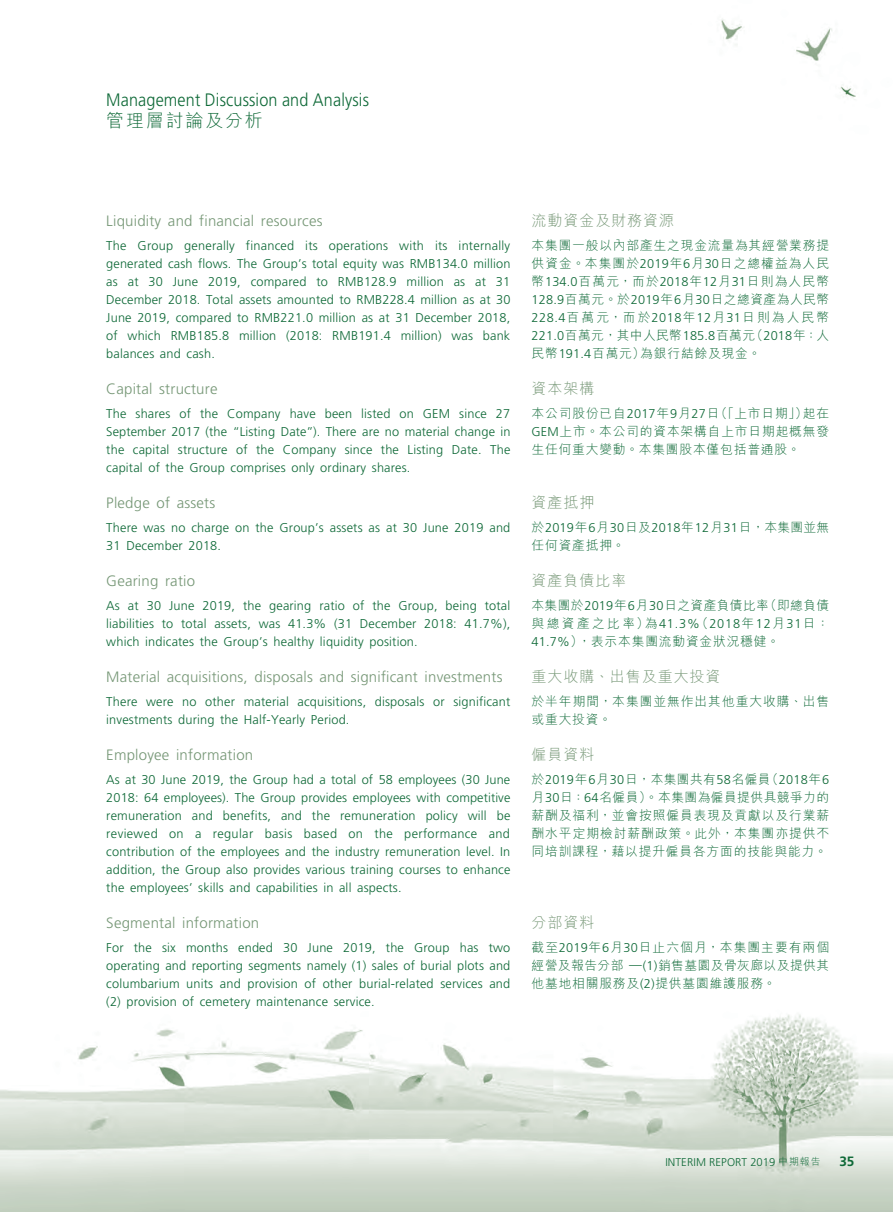
<style>
.page{position:relative;width:893px;height:1212px;background:#fff}
.page>*{position:absolute;margin:0;border:0;box-sizing:border-box;transform-origin:0 0}
.t1{font:300 18px "Frutiger LT Std";letter-spacing:.01em;color:#0e6937;scale:.9 1}
.t2{font:300 18px "M Hei HK";letter-spacing:.1em;color:#0e6937}
._04___H2{font:300 15px "Frutiger LT Std";letter-spacing:.015em;color:#769776}
._04___H2-2{font:300 15px "M Hei HK";letter-spacing:.065em;color:#769776}
.t3{font:700 13.5px "Frutiger LT Std";color:#0e6937}
._01_Body_Text{font:300 12.75px/18px "Frutiger LT Std";letter-spacing:.015em;color:#0e6937;text-align:justify}
._01_Body_Text-2{font:300 12.75px/18px "M Hei HK";letter-spacing:.065em;color:#0e6937;text-align:justify}
.t4{font:300 11.25px "Frutiger LT Std";letter-spacing:.01em;color:#0e6937}
.s1{font-family:"Frutiger LT Std"}
.s2{font-family:"M Hei HK";font-size:9.75px}
</style>
<div class="page">
<img style="left:0;top:19px;width:893px;height:1193px">
<h1 class="t1" style="left:106px;top:90px;width:293px">Management Discussion and Analysis</h1>
<h1 class="t2" style="left:106px;top:108px;width:158px">管理層討論及分析</h1>
<p class="_04___H2" style="left:106px;top:212px;width:218px">Liquidity and financial resources</p>
<p class="_01_Body_Text" style="left:106px;top:237px;width:406px">The Group generally financed its operations with its internally generated cash flows. The Group’s total equity was RMB134.0 million as at 30 June 2019, compared to RMB128.9 million as at 31<br>December 2018. Total assets amounted to RMB228.4 million as at 30<br>June 2019, compared to RMB221.0 million as at 31 December 2018, of which RMB185.8 million (2018: RMB191.4 million) was bank balances and cash.</p>
<p class="_04___H2" style="left:106px;top:380px;width:113px">Capital structure</p>
<p class="_01_Body_Text" style="left:106px;top:405px;width:406px">The shares of the Company have been listed on GEM since 27<br>September 2017 (the “Listing Date”). There are no material change in the capital structure of the Company since the Listing Date. The capital of the Group comprises only ordinary shares.</p>
<p class="_04___H2" style="left:106px;top:494px;width:111px">Pledge of assets</p>
<p class="_01_Body_Text" style="left:106px;top:519px;width:406px">There was no charge on the Group’s assets as at 30 June 2019 and<br>31 December 2018.</p>
<p class="_04___H2" style="left:106px;top:572px;width:90px">Gearing ratio</p>
<p class="_01_Body_Text" style="left:106px;top:597px;width:405px">As at 30 June 2019, the gearing ratio of the Group, being total liabilities to total assets, was 41.3% (31 December 2018: 41.7%), which indicates the Group’s healthy liquidity position.</p>
<p class="_04___H2" style="left:106px;top:668px;width:398px">Material acquisitions, disposals and significant investments</p>
<p class="_01_Body_Text" style="left:106px;top:693px;width:406px">There were no other material acquisitions, disposals or significant investments during the Half-Yearly Period.</p>
<p class="_04___H2" style="left:106px;top:746px;width:148px">Employee information</p>
<p class="_01_Body_Text" style="left:106px;top:771px;width:406px">As at 30 June 2019, the Group had a total of 58 employees (30 June 2018: 64 employees). The Group provides employees with competitive remuneration and benefits, and the remuneration policy will be reviewed on a regular basis based on the performance and contribution of the employees and the industry remuneration level. In addition, the Group also provides various training courses to enhance the employees’ skills and capabilities in all aspects.</p>
<p class="_04___H2" style="left:106px;top:914px;width:154px">Segmental information</p>
<p class="_01_Body_Text" style="left:106px;top:939px;width:406px">For the six months ended 30 June 2019, the Group has two operating and reporting segments namely (1) sales of burial plots and columbarium units and provision of other burial-related services and (2) provision of cemetery maintenance service.</p>
<p class="_04___H2-2" style="left:531px;top:210px;width:144px">流動資金及財務資源</p>
<p class="_01_Body_Text-2" style="left:531px;top:236px;width:299px">本集團一般以內部產生之現金流量為其經營業務提供資金。本集團於<span class="s1">2019</span>年<span class="s1">6</span>月<span class="s1">30</span>日之總權益為人民幣<span class="s1">134.0</span>百萬元，而於<span class="s1">2018</span>年<span class="s1">12</span>月<span class="s1">31</span>日則為人民幣<span class="s1">128.9</span>百萬元。於<span class="s1">2019</span>年<span class="s1">6</span>月<span class="s1">30</span>日之總資產為人民幣<span class="s1">228.4</span>百萬元，而於<span class="s1">2018</span>年<span class="s1">12</span>月<span class="s1">31</span>日則為人民幣<span class="s1">221.0</span>百萬元，其中人民幣<span class="s1">185.8</span>百萬元（<span class="s1">2018</span>年：人民幣<span class="s1">191.4</span>百萬元）為銀行結餘及現金。</p>
<p class="_04___H2-2" style="left:531px;top:378px;width:64px">資本架構</p>
<p class="_01_Body_Text-2" style="left:531px;top:404px;width:299px">本公司股份已自<span class="s1">2017</span>年<span class="s1">9</span>月<span class="s1">27</span>日（「上市日期」）起在<span class="s1">GEM</span>上市。本公司的資本架構自上市日期起概無發生任何重大變動。本集團股本僅包括普通股。</p>
<p class="_04___H2-2" style="left:531px;top:492px;width:64px">資產抵押</p>
<p class="_01_Body_Text-2" style="left:531px;top:518px;width:299px">於<span class="s1">2019</span>年<span class="s1">6</span>月<span class="s1">30</span>日及<span class="s1">2018</span>年<span class="s1">12</span>月<span class="s1">31</span>日，本集團並無任何資產抵押。</p>
<p class="_04___H2-2" style="left:531px;top:570px;width:96px">資產負債比率</p>
<p class="_01_Body_Text-2" style="left:531px;top:596px;width:299px">本集團於<span class="s1">2019</span>年<span class="s1">6</span>月<span class="s1">30</span>日之資產負債比率（即總負債與總資產之比率）為<span class="s1">41.3%</span>（<span class="s1">2018</span>年<span class="s1">12</span>月<span class="s1">31</span>日：<span class="s1">41.7%</span>），表示本集團流動資金狀況穩健。</p>
<p class="_04___H2-2" style="left:531px;top:666px;width:191px">重大收購、出售及重大投資</p>
<p class="_01_Body_Text-2" style="left:531px;top:692px;width:299px">於半年期間，本集團並無作出其他重大收購、出售或重大投資。</p>
<p class="_04___H2-2" style="left:531px;top:744px;width:64px">僱員資料</p>
<p class="_01_Body_Text-2" style="left:531px;top:770px;width:299px">於<span class="s1">2019</span>年<span class="s1">6</span>月<span class="s1">30</span>日，本集團共有<span class="s1">58</span>名僱員（<span class="s1">2018</span>年<span class="s1">6</span>月<span class="s1">30</span>日：<span class="s1">64</span>名僱員）。本集團為僱員提供具競爭力的薪酬及福利，並會按照僱員表現及貢獻以及行業薪酬水平定期檢討薪酬政策。此外，本集團亦提供不同培訓課程，藉以提升僱員各方面的技能與能力。</p>
<p class="_04___H2-2" style="left:531px;top:912px;width:64px">分部資料</p>
<p class="_01_Body_Text-2" style="left:531px;top:938px;width:299px">截至<span class="s1">2019</span>年<span class="s1">6</span>月<span class="s1">30</span>日止六個月，本集團主要有兩個經營及報告分部 <span class="s1">—(1)</span>銷售墓園及骨灰廊以及提供其他墓地相關服務及<span class="s1">(2)</span>提供墓園維護服務。</p>
<p class="t4" style="left:665px;top:1155px;width:157px">INTERIM REPORT 2019 <span class="s2">中期報告</span></p>
<p class="t3" style="left:839px;top:1154px;width:17px">35</p>
</div>
